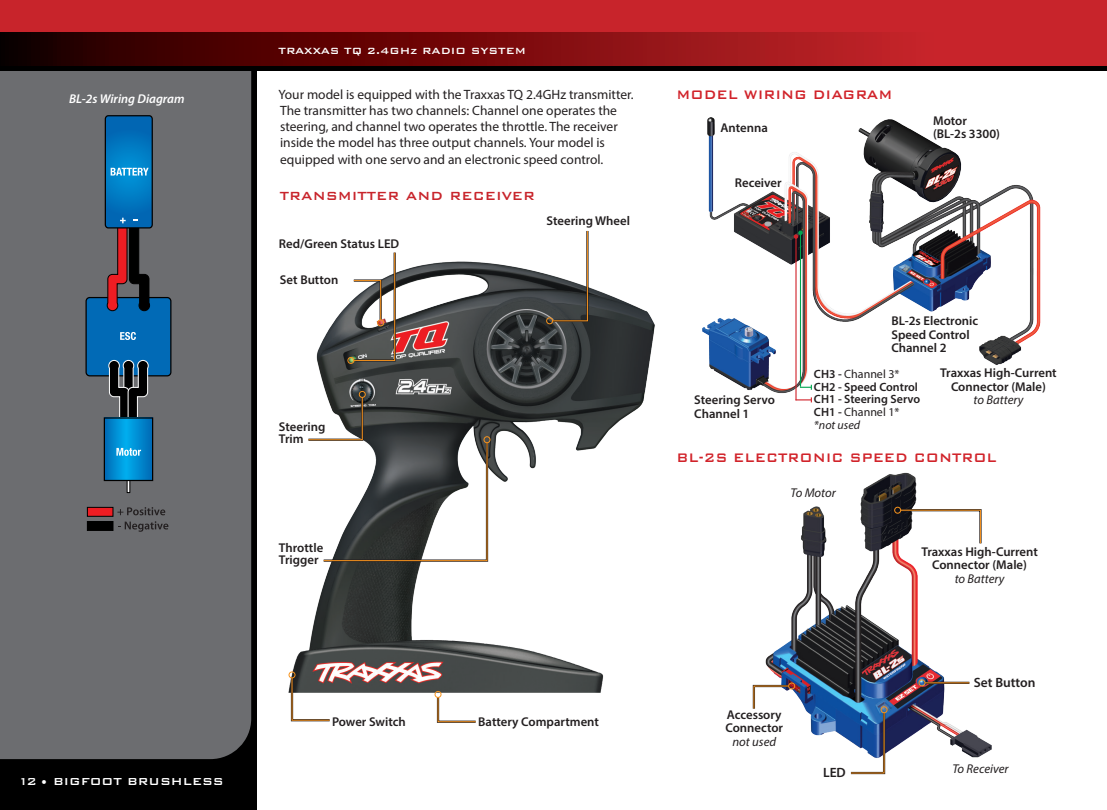
<style>
.page{position:relative;width:1107px;height:810px;background:#fff}
.page>*{position:absolute;margin:0;border:0;box-sizing:border-box;transform-origin:0 0}
.t1{font:500 16.5px "Bank Gothic BT";color:#d1232a;scale:.91 1}
.t2{font:500 15.75px "Bank Gothic BT";color:#c8242b;scale:.95 1}
.t3{font:13.5px/16.2px "Myriad Pro";color:#231f20}
.t4{font:500 13.5px "Bank Gothic BT";color:#fff}
.t5{font:600 13.5px "Myriad Pro";color:#231f20}
.t6{font:600 12.75px/13.5px "Myriad Pro";color:#231f20}
.t7{font:italic 12.75px "Myriad Pro";color:#231f20}
.t8{font:italic 600 12.75px "Myriad Pro";color:#fff}
.t9{font:600 12px/12.8px "Myriad Pro";color:#231f20}
.t10{font:500 12px "Bank Gothic BT";color:#fff}
.t11{font:italic 12px "Myriad Pro";color:#231f20}
.s1{font-weight:400}
</style>
<div class="page">
<div style="left:0;top:13px;width:256px;height:797px;background:#000"></div>
<div style="left:0;top:71px;width:251px;height:688px;background:#6c6d70"></div>
<div style="left:0;top:0;width:1107px;height:70px;background:#000"></div>
<div style="left:0;top:0;width:1107px;height:51px;background:#c8242b"></div>
<svg style="left:0;top:32px;width:1107px;height:34px;background:#7f0f12"></svg>
<img style="left:288px;top:261px;width:367px;height:436px">
<div style="left:348px;top:357px;width:6px;height:7px;border:1px solid #f7931d;border-radius:50%"></div>
<svg style="left:352px;top:252px;width:45px;height:111px"></svg>
<div style="left:377px;top:319px;width:7px;height:7px;border:1px solid #f7931d;border-radius:50%"></div>
<div style="left:359px;top:391px;width:7px;height:7px;border:1px solid #f7931d;border-radius:50%"></div>
<svg style="left:289px;top:672px;width:43px;height:50px"></svg>
<svg style="left:306px;top:395px;width:183px;height:168px"></svg>
<div style="left:484px;top:436px;width:6px;height:7px;border:1px solid #f7931d;border-radius:50%"></div>
<svg style="left:550px;top:230px;width:40px;height:93px"></svg>
<div style="left:546px;top:317px;width:7px;height:7px;border:1px solid #f7931d;border-radius:50%"></div>
<svg style="left:436px;top:695px;width:42px;height:28px"></svg>
<div style="left:435px;top:691px;width:6px;height:7px;border:1px solid #f7931d;border-radius:50%"></div>
<img style="left:765px;top:472px;width:227px;height:286px">
<img style="left:702px;top:117px;width:339px;height:277px">
<hr style="left:800px;top:233px;width:1px;height:154px;background:#00a54f">
<svg style="left:800px;top:385px;width:12px;height:5px"></svg>
<hr style="left:795px;top:237px;width:2px;height:163px;background:#d1232a">
<svg style="left:794px;top:230px;width:9px;height:9px"></svg>
<svg style="left:796px;top:397px;width:16px;height:5px"></svg>
<svg style="left:898px;top:508px;width:85px;height:38px"></svg>
<svg style="left:752px;top:684px;width:39px;height:27px"></svg>
<svg style="left:849px;top:710px;width:37px;height:65px"></svg>
<div style="left:894px;top:507px;width:7px;height:7px;border:1px solid #f7931d;border-radius:50%"></div>
<div style="left:788px;top:683px;width:7px;height:6px;border:1px solid #f7931d;border-radius:50%"></div>
<div style="left:881px;top:706px;width:6px;height:7px;border:1px solid #f7931d;border-radius:50%"></div>
<hr style="left:925px;top:682px;width:44px;height:2px;background:#231f20">
<hr style="left:925px;top:682px;width:44px;height:1px;background:#f7931d">
<div style="left:919px;top:679px;width:6px;height:7px;border:1px solid #f7931d;border-radius:50%"></div>
<div style="left:87px;top:507px;width:26px;height:9px;background:#ee1d23"></div>
<div style="left:87px;top:507px;width:26px;height:10px;border:1px solid #000"></div>
<div style="left:87px;top:522px;width:26px;height:8px;background:#000"></div>
<svg style="left:117px;top:507px;width:48px;height:8px"></svg>
<svg style="left:118px;top:521px;width:50px;height:11px"></svg>
<div style="left:86px;top:298px;width:85px;height:78px;background:#016ab6;border-radius:4px"></div>
<div style="left:85px;top:297px;width:86px;height:79px;border:1px solid #000;border-radius:4px"></div>
<div style="left:105px;top:115px;width:48px;height:114px;border:1px solid #000;border-radius:3px"></div>
<svg style="left:105px;top:116px;width:47px;height:196px;background:#2b5d88"></svg>
<svg style="left:120px;top:332px;width:16px;height:8px"></svg>
<div style="left:127px;top:477px;width:3px;height:16px;border:1px solid #000"></div>
<svg style="left:106px;top:419px;width:45px;height:60px"></svg>
<div style="left:104px;top:417px;width:49px;height:64px;border:1px solid #000"></div>
<svg style="left:108px;top:359px;width:41px;height:97px"></svg>
<p class="t8" style="left:69px;top:90px;width:117px">BL-2s Wiring Diagram</p>
<p class="t4" style="left:18px;top:774px;width:207px">12 • BIGFOOT BRUSHLESS</p>
<p class="t10" style="left:279px;top:44px;width:249px">TRAXXAS TQ 2.4GHz RADIO SYSTEM</p>
<p class="t3" style="left:279px;top:86px;width:357px">Your model is equipped with the Traxxas TQ 2.4GHz transmitter.<br>The transmitter has two channels: Channel one operates the steering, and channel two operates the throttle. The receiver inside the model has three output channels. Your model is equipped with one servo and an electronic speed control.</p>
<p class="t2" style="left:280px;top:187px;width:270px">TRANSMITTER AND RECEIVER</p>
<p class="t6" style="left:279px;top:237px;width:122px">Red/Green Status LED</p>
<p class="t6" style="left:280px;top:273px;width:60px">Set Button</p>
<p class="t6" style="left:279px;top:420px;width:48px;line-height:12px">Steering<br>Trim</p>
<p class="t6" style="left:279px;top:541px;width:46px;line-height:12px">Throttle<br>Trigger</p>
<p class="t6" style="left:547px;top:213px;width:85px">Steering Wheel</p>
<p class="t6" style="left:332px;top:714px;width:75px">Power Switch</p>
<p class="t6" style="left:478px;top:714px;width:122px">Battery Compartment</p>
<p class="t1" style="left:677px;top:86px;width:239px">MODEL WIRING DIAGRAM</p>
<p class="t6" style="left:721px;top:120px;width:49px">Antenna</p>
<p class="t6" style="left:735px;top:176px;width:48px">Receiver</p>
<p class="t6" style="left:933px;top:114px;width:35px">Motor</p>
<p class="t6" style="left:933px;top:126px;width:69px">(BL-2s 3300)</p>
<p class="t6" style="left:694px;top:393px;width:82px">Steering Servo</p>
<p class="t6" style="left:694px;top:407px;width:57px">Channel 1</p>
<p class="t6" style="left:891px;top:314px;width:88px">BL-2s Electronic<br>Speed Control</p>
<p class="t6" style="left:891px;top:341px;width:57px">Channel 2</p>
<p class="t9" style="left:814px;top:367px;width:108px">CH3 - <span class="s1">Channel 3*<br></span>CH2 - Speed Control<br>CH1 - Steering Servo<br>CH1 - <span class="s1">Channel 1*</span></p>
<p class="t11" style="left:814px;top:418px;width:48px">*not used</p>
<p class="t6" style="left:940px;top:366px;width:118px;text-align:center">Traxxas High-Current<br>Connector (Male)</p>
<p class="t7" style="left:974px;top:392px;width:51px">to Battery</p>
<p class="t1" style="left:677px;top:448px;width:353px">BL-2S ELECTRONIC SPEED CONTROL</p>
<p class="t7" style="left:790px;top:485px;width:47px">To Motor</p>
<p class="t6" style="left:725px;top:708px;width:59px">Accessory<br>Connector</p>
<p class="t7" style="left:732px;top:734px;width:45px">not used</p>
<p class="t5" style="left:823px;top:764px;width:24px">LED</p>
<p class="t6" style="left:921px;top:545px;width:118px;text-align:center">Traxxas High-Current<br>Connector (Male)</p>
<p class="t7" style="left:955px;top:571px;width:51px">to Battery</p>
<p class="t5" style="left:974px;top:674px;width:63px">Set Button</p>
<p class="t7" style="left:952px;top:761px;width:58px">To Receiver</p>
</div>
